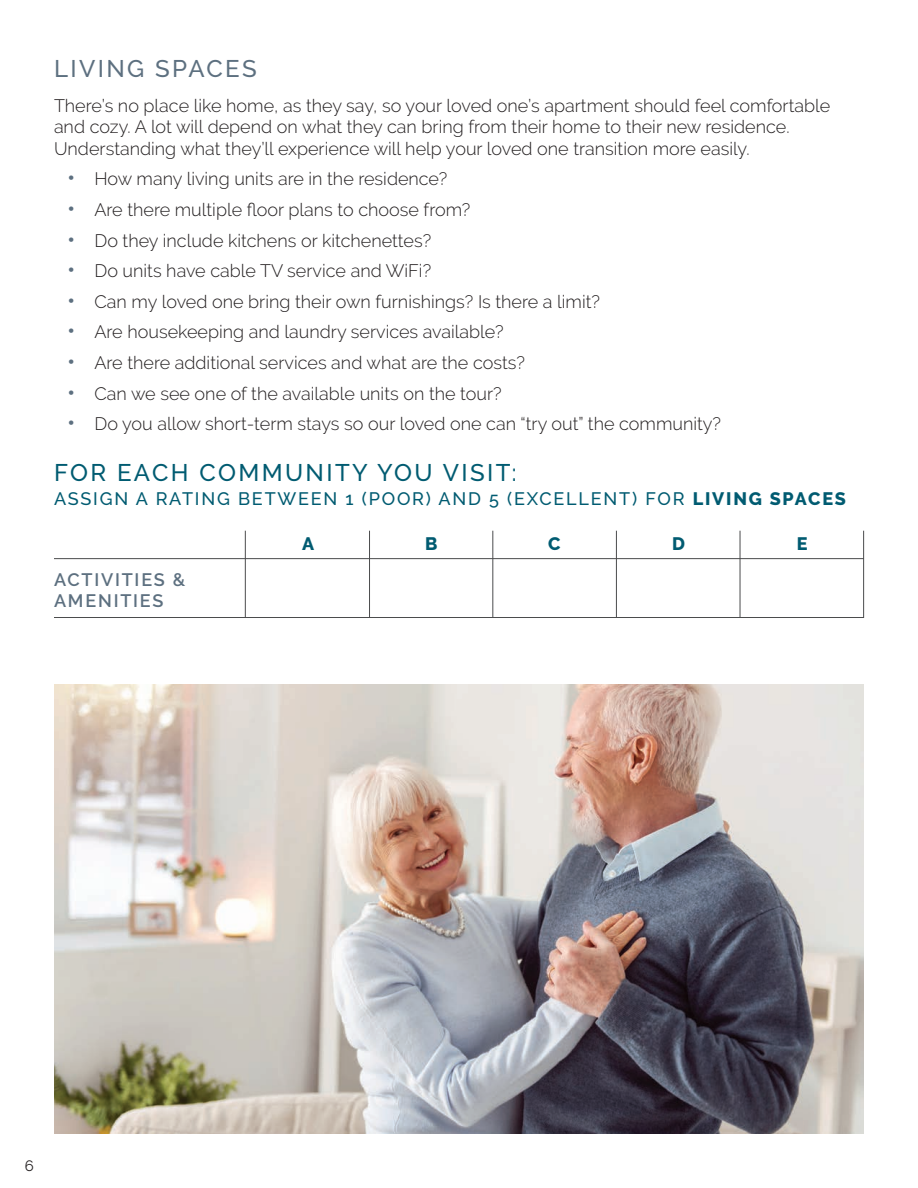
<style>
.page{position:relative;width:918px;height:1188px;background:#fff}
.page>*{position:absolute;margin:0;border:0;box-sizing:border-box;transform-origin:0 0}
.t1{font:500 24px "Raleway";letter-spacing:.1em;color:#005b71}
.t2{font:500 24px "Raleway";letter-spacing:.1em;color:#5d7080}
.Paragraph_Body{font:300 18px/21.6px "Raleway";color:#231f20}
.t3{font:500 18px "Raleway";letter-spacing:.1em;color:#005b71}
.t4{font:600 18px/21px "Raleway";letter-spacing:.1em;color:#5d7080}
.t5{font:800 18px "Raleway";color:#005b71}
.t6{font:15px "Raleway";color:#231f20}
.s1{font-weight:700;font-size:21px;color:#5d7080}
.s2{font-weight:800}
</style>
<div class="page">
<img style="left:54px;top:684px;width:810px;height:450px">
<hr style="left:369px;top:531px;width:1px;height:87px;background:#4b4c4d">
<hr style="left:492px;top:531px;width:1px;height:87px;background:#4b4c4d">
<hr style="left:616px;top:531px;width:1px;height:87px;background:#4b4c4d">
<hr style="left:740px;top:531px;width:1px;height:87px;background:#4b4c4d">
<hr style="left:863px;top:531px;width:1px;height:87px;background:#4b4c4d">
<hr style="left:245px;top:531px;width:1px;height:87px;background:#4b4c4d">
<hr style="left:54px;top:558px;width:810px;height:1px;background:#4b4c4d">
<hr style="left:54px;top:617px;width:810px;height:1px;background:#4b4c4d">
<p class="t2" style="left:54px;top:54px;width:204px">LIVING SPACES</p>
<p class="Paragraph_Body" style="left:54px;top:94px;width:778px">There’s no place like home, as they say, so your loved one’s apartment should feel comfortable and cozy. A lot will depend on what they can bring from their home to their new residence.<br>Understanding what they’ll experience will help your loved one transition more easily.</p>
<p class="Paragraph_Body" style="left:68px;top:168px;width:381px"><span class="s1">•</span> How many living units are in the residence?</p>
<p class="Paragraph_Body" style="left:68px;top:199px;width:404px"><span class="s1">•</span> Are there multiple floor plans to choose from?</p>
<p class="Paragraph_Body" style="left:68px;top:229px;width:365px"><span class="s1">•</span> Do they include kitchens or kitchenettes?</p>
<p class="Paragraph_Body" style="left:68px;top:260px;width:365px"><span class="s1">•</span> Do units have cable TV service and WiFi?</p>
<p class="Paragraph_Body" style="left:68px;top:291px;width:534px"><span class="s1">•</span> Can my loved one bring their own furnishings? Is there a limit?</p>
<p class="Paragraph_Body" style="left:68px;top:321px;width:438px"><span class="s1">•</span> Are housekeeping and laundry services available?</p>
<p class="Paragraph_Body" style="left:68px;top:352px;width:459px"><span class="s1">•</span> Are there additional services and what are the costs?</p>
<p class="Paragraph_Body" style="left:68px;top:382px;width:436px"><span class="s1">•</span> Can we see one of the available units on the tour?</p>
<p class="Paragraph_Body" style="left:68px;top:413px;width:655px"><span class="s1">•</span> Do you allow short-term stays so our loved one can “try out” the community?</p>
<p class="t1" style="left:54px;top:459px;width:464px">FOR EACH COMMUNITY YOU VISIT:</p>
<p class="t3" style="left:54px;top:489px;width:793px">ASSIGN A RATING BETWEEN 1 (POOR) AND 5 (EXCELLENT) FOR <span class="s2">LIVING SPACES</span></p>
<p class="t5" style="left:302px;top:534px;width:14px">A</p>
<p class="t5" style="left:425px;top:534px;width:14px">B</p>
<p class="t5" style="left:548px;top:534px;width:14px">C</p>
<p class="t5" style="left:672px;top:534px;width:14px">D</p>
<p class="t5" style="left:797px;top:534px;width:12px">E</p>
<p class="t4" style="left:54px;top:569px;width:133px">ACTIVITIES &amp;<br>AMENITIES</p>
<p class="t6" style="left:25px;top:1157px;width:11px">6</p>
</div>
